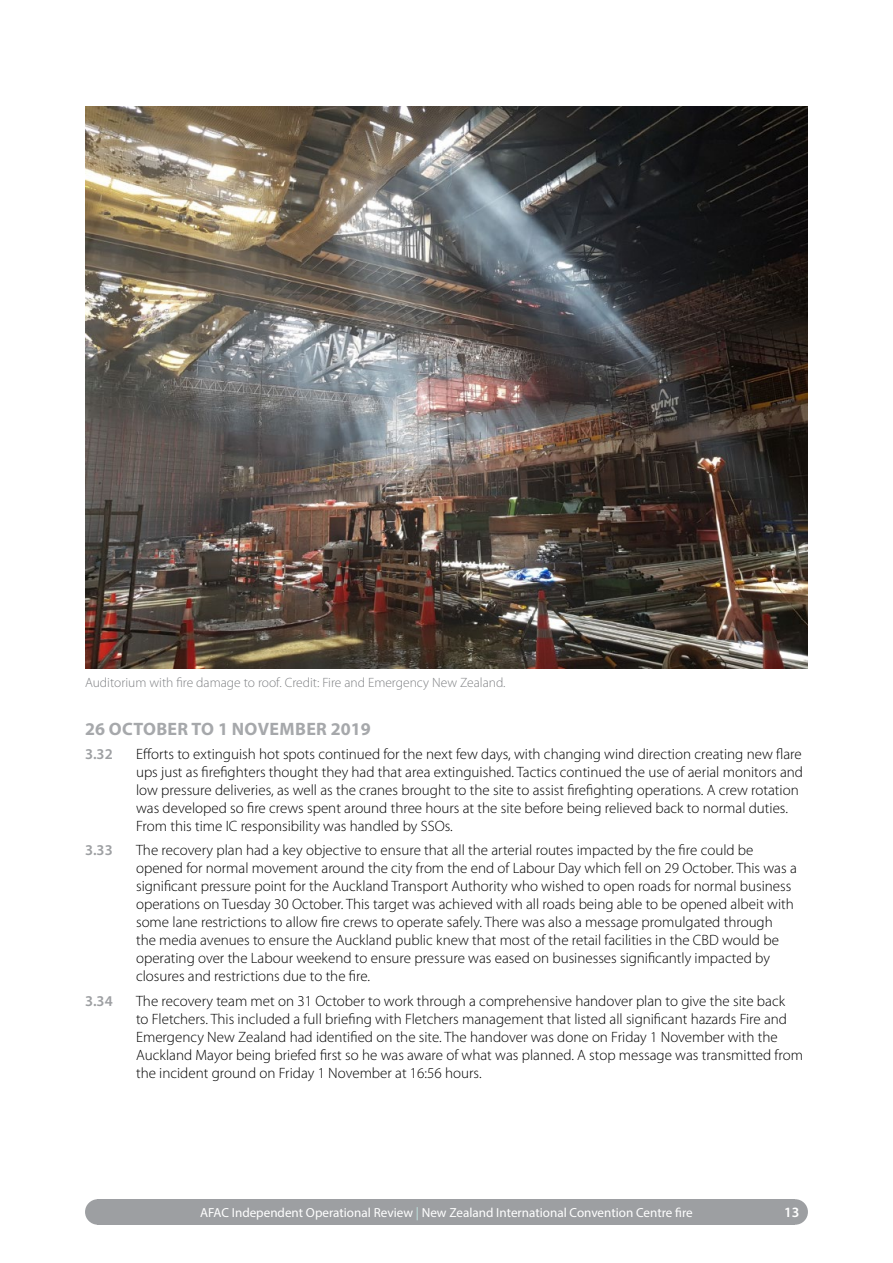
<style>
.page{position:relative;width:893px;height:1263px;background:#fff}
.page>*{position:absolute;margin:0;border:0;box-sizing:border-box;transform-origin:0 0}
.t1{font:700 18px "Myriad Pro";letter-spacing:.02em;color:#a6a8ab}
.t2{font:300 15px/18px "Myriad Pro";color:#000}
.t3{font:600 15px "Myriad Pro";color:#9d9fa2}
.t4{font:600 14.25px "Myriad Pro";color:#fff}
.t5{font:300 13.5px "Myriad Pro";color:#808285}
.t6{font:13.2px "Myriad Pro";color:#fff}
.s1{color:#c0e4e0}
</style>
<div class="page">
<div style="left:98px;top:1199px;width:697px;height:26px;background:#9d9fa2"></div>
<div style="left:782px;top:1199px;width:26px;height:26px;background:#9d9fa2;border-radius:50%"></div>
<div style="left:85px;top:1199px;width:26px;height:26px;background:#9d9fa2;border-radius:50%"></div>
<img style="left:85px;top:106px;width:723px;height:562px">
<p class="t5" style="left:85px;top:675px;width:422px">Auditorium with fire damage to roof. Credit: Fire and Emergency New Zealand.</p>
<p class="t1" style="left:85px;top:717px;width:287px">26 OCTOBER TO 1 NOVEMBER 2019</p>
<p class="t3" style="left:85px;top:744px;width:29px">3.32</p>
<p class="t2" style="left:136px;top:745px;width:668px">Efforts to extinguish hot spots continued for the next few days, with changing wind direction creating new flare ups just as firefighters thought they had that area extinguished. Tactics continued the use of aerial monitors and low pressure deliveries, as well as the cranes brought to the site to assist firefighting operations. A crew rotation was developed so fire crews spent around three hours at the site before being relieved back to normal duties.<br>From this time IC responsibility was handled by SSOs.</p>
<p class="t3" style="left:85px;top:841px;width:29px">3.33</p>
<p class="t2" style="left:136px;top:842px;width:662px">The recovery plan had a key objective to ensure that all the arterial routes impacted by the fire could be opened for normal movement around the city from the end of Labour Day which fell on 29 October. This was a significant pressure point for the Auckland Transport Authority who wished to open roads for normal business operations on Tuesday 30 October. This target was achieved with all roads being able to be opened albeit with some lane restrictions to allow fire crews to operate safely. There was also a message promulgated through<br>the media avenues to ensure the Auckland public knew that most of the retail facilities in the CBD would be operating over the Labour weekend to ensure pressure was eased on businesses significantly impacted by closures and restrictions due to the fire.</p>
<p class="t3" style="left:85px;top:991px;width:29px">3.34</p>
<p class="t2" style="left:136px;top:992px;width:668px">The recovery team met on 31 October to work through a comprehensive handover plan to give the site back<br>to Fletchers. This included a full briefing with Fletchers management that listed all significant hazards Fire and Emergency New Zealand had identified on the site. The handover was done on Friday 1 November with the Auckland Mayor being briefed first so he was aware of what was planned. A stop message was transmitted from the incident ground on Friday 1 November at 16:56 hours.</p>
<p class="t6" style="left:200px;top:1204px;width:494px">AFAC Independent Operational Review <span class="s1">|</span> New Zealand International Convention Centre fire</p>
<p class="t4" style="left:784px;top:1203px;width:17px">13</p>
</div>
